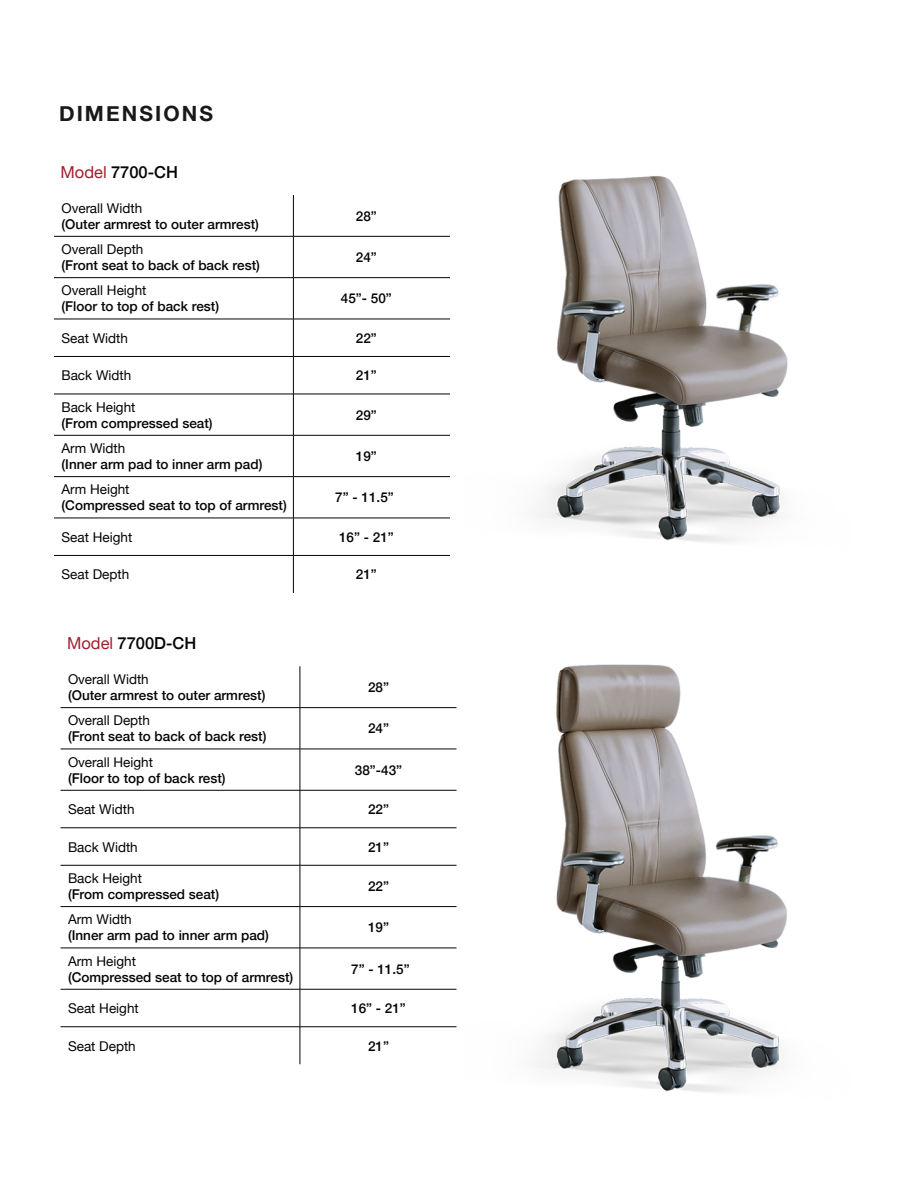
<style>
.page{position:relative;width:918px;height:1188px;background:#fff}
.page>*{position:absolute;margin:0;border:0;box-sizing:border-box;transform-origin:0 0}
.t1{font:700 21px "Helvetica Neue";letter-spacing:.1em;color:#19181a}
.t2{font:500 16.5px "Helvetica Neue";color:#040503}
.t3{font:500 13.5px "Helvetica Neue";color:#040503}
.t4{font:13.5px "Helvetica Neue";color:#040503}
.s1{font-weight:400;color:#a51d2e}
</style>
<div class="page">
<svg style="left:54px;top:195px;width:396px;height:41px"></svg>
<svg style="left:54px;top:237px;width:396px;height:356px"></svg>
<hr style="left:293px;top:195px;width:1px;height:41px;background:#040503">
<hr style="left:54px;top:236px;width:239px;height:1px;background:#040503">
<hr style="left:293px;top:236px;width:157px;height:1px;background:#040503">
<hr style="left:293px;top:237px;width:1px;height:40px;background:#040503">
<hr style="left:54px;top:277px;width:239px;height:1px;background:#040503">
<hr style="left:293px;top:277px;width:157px;height:1px;background:#040503">
<hr style="left:293px;top:278px;width:1px;height:41px;background:#040503">
<hr style="left:54px;top:319px;width:239px;height:1px;background:#040503">
<hr style="left:293px;top:319px;width:157px;height:1px;background:#040503">
<hr style="left:293px;top:319px;width:1px;height:37px;background:#040503">
<hr style="left:54px;top:356px;width:239px;height:1px;background:#040503">
<hr style="left:293px;top:356px;width:157px;height:1px;background:#040503">
<hr style="left:293px;top:357px;width:1px;height:37px;background:#040503">
<hr style="left:293px;top:556px;width:1px;height:37px;background:#040503">
<hr style="left:54px;top:394px;width:239px;height:1px;background:#040503">
<hr style="left:293px;top:394px;width:157px;height:1px;background:#040503">
<hr style="left:293px;top:394px;width:1px;height:41px;background:#040503">
<hr style="left:293px;top:518px;width:1px;height:37px;background:#040503">
<hr style="left:54px;top:555px;width:239px;height:1px;background:#040503">
<hr style="left:293px;top:555px;width:157px;height:1px;background:#040503">
<hr style="left:54px;top:435px;width:239px;height:1px;background:#040503">
<hr style="left:293px;top:435px;width:157px;height:1px;background:#040503">
<hr style="left:54px;top:476px;width:239px;height:1px;background:#040503">
<hr style="left:293px;top:476px;width:157px;height:1px;background:#040503">
<hr style="left:54px;top:518px;width:239px;height:1px;background:#040503">
<hr style="left:293px;top:518px;width:157px;height:1px;background:#040503">
<hr style="left:293px;top:435px;width:1px;height:41px;background:#040503">
<hr style="left:293px;top:477px;width:1px;height:41px;background:#040503">
<svg style="left:61px;top:708px;width:396px;height:356px"></svg>
<hr style="left:300px;top:666px;width:1px;height:41px;background:#040503">
<hr style="left:61px;top:707px;width:239px;height:1px;background:#040503">
<hr style="left:300px;top:707px;width:157px;height:1px;background:#040503">
<hr style="left:300px;top:708px;width:1px;height:41px;background:#040503">
<hr style="left:61px;top:749px;width:239px;height:1px;background:#040503">
<hr style="left:300px;top:749px;width:157px;height:1px;background:#040503">
<hr style="left:300px;top:749px;width:1px;height:41px;background:#040503">
<hr style="left:61px;top:790px;width:239px;height:1px;background:#040503">
<hr style="left:300px;top:790px;width:157px;height:1px;background:#040503">
<hr style="left:300px;top:790px;width:1px;height:38px;background:#040503">
<hr style="left:61px;top:828px;width:239px;height:1px;background:#040503">
<hr style="left:300px;top:828px;width:157px;height:1px;background:#040503">
<hr style="left:300px;top:828px;width:1px;height:37px;background:#040503">
<hr style="left:300px;top:1027px;width:1px;height:37px;background:#040503">
<hr style="left:61px;top:865px;width:239px;height:1px;background:#040503">
<hr style="left:300px;top:865px;width:157px;height:1px;background:#040503">
<hr style="left:300px;top:865px;width:1px;height:41px;background:#040503">
<hr style="left:300px;top:989px;width:1px;height:38px;background:#040503">
<hr style="left:61px;top:1026px;width:239px;height:1px;background:#040503">
<hr style="left:300px;top:1026px;width:157px;height:1px;background:#040503">
<hr style="left:61px;top:906px;width:239px;height:1px;background:#040503">
<hr style="left:300px;top:906px;width:157px;height:1px;background:#040503">
<hr style="left:61px;top:948px;width:239px;height:1px;background:#040503">
<hr style="left:300px;top:948px;width:157px;height:1px;background:#040503">
<hr style="left:61px;top:989px;width:239px;height:1px;background:#040503">
<hr style="left:300px;top:989px;width:157px;height:1px;background:#040503">
<hr style="left:300px;top:907px;width:1px;height:41px;background:#040503">
<hr style="left:300px;top:948px;width:1px;height:41px;background:#040503">
<img style="left:537px;top:664px;width:250px;height:429px">
<img style="left:537px;top:176px;width:251px;height:367px">
<h1 class="t1" style="left:59px;top:97px;width:156px">DIMENSIONS</h1>
<p class="t2" style="left:61px;top:158px;width:119px"><span class="s1">Model</span> 7700-CH</p>
<p class="t4" style="left:62px;top:198px;width:82px">Overall Width</p>
<p class="t3" style="left:62px;top:213px;width:199px">(Outer armrest to outer armrest)</p>
<p class="t4" style="left:62px;top:239px;width:83px">Overall Depth</p>
<p class="t3" style="left:62px;top:254px;width:200px">(Front seat to back of back rest)</p>
<p class="t4" style="left:62px;top:281px;width:86px">Overall Height</p>
<p class="t3" style="left:62px;top:296px;width:159px">(Floor to top of back rest)</p>
<p class="t3" style="left:356px;top:205px;width:23px">28”</p>
<p class="t3" style="left:356px;top:246px;width:23px">24”</p>
<p class="t3" style="left:341px;top:288px;width:53px">45”- 50”</p>
<p class="t4" style="left:62px;top:328px;width:68px">Seat Width</p>
<p class="t3" style="left:356px;top:327px;width:23px">22”</p>
<p class="t4" style="left:62px;top:366px;width:71px">Back Width</p>
<p class="t3" style="left:356px;top:365px;width:23px">21”</p>
<p class="t4" style="left:62px;top:397px;width:76px">Back Height</p>
<p class="t3" style="left:62px;top:412px;width:153px">(From compressed seat)</p>
<p class="t3" style="left:356px;top:404px;width:23px">29”</p>
<p class="t4" style="left:62px;top:438px;width:65px">Arm Width</p>
<p class="t3" style="left:62px;top:453px;width:202px">(Inner arm pad to inner arm pad)</p>
<p class="t4" style="left:62px;top:480px;width:70px">Arm Height</p>
<p class="t3" style="left:62px;top:495px;width:227px">(Compressed seat to top of armrest)</p>
<p class="t3" style="left:356px;top:445px;width:23px">19”</p>
<p class="t3" style="left:335px;top:487px;width:60px">7” - 11.5”</p>
<p class="t4" style="left:62px;top:527px;width:72px">Seat Height</p>
<p class="t3" style="left:339px;top:526px;width:56px">16” - 21”</p>
<p class="t4" style="left:62px;top:565px;width:69px">Seat Depth</p>
<p class="t3" style="left:356px;top:564px;width:23px">21”</p>
<p class="t2" style="left:67px;top:630px;width:131px"><span class="s1">Model</span> 7700D-CH</p>
<p class="t4" style="left:68px;top:669px;width:82px">Overall Width</p>
<p class="t3" style="left:68px;top:684px;width:199px">(Outer armrest to outer armrest)</p>
<p class="t4" style="left:68px;top:711px;width:83px">Overall Depth</p>
<p class="t3" style="left:68px;top:726px;width:200px">(Front seat to back of back rest)</p>
<p class="t4" style="left:68px;top:752px;width:86px">Overall Height</p>
<p class="t3" style="left:68px;top:767px;width:159px">(Floor to top of back rest)</p>
<p class="t3" style="left:368px;top:676px;width:23px">28”</p>
<p class="t3" style="left:368px;top:718px;width:23px">24”</p>
<p class="t3" style="left:355px;top:759px;width:49px">38”-43”</p>
<p class="t4" style="left:68px;top:800px;width:68px">Seat Width</p>
<p class="t3" style="left:368px;top:798px;width:23px">22”</p>
<p class="t4" style="left:68px;top:837px;width:71px">Back Width</p>
<p class="t3" style="left:368px;top:836px;width:23px">21”</p>
<p class="t4" style="left:68px;top:868px;width:76px">Back Height</p>
<p class="t3" style="left:68px;top:883px;width:153px">(From compressed seat)</p>
<p class="t3" style="left:368px;top:875px;width:23px">22”</p>
<p class="t4" style="left:68px;top:910px;width:65px">Arm Width</p>
<p class="t3" style="left:68px;top:925px;width:202px">(Inner arm pad to inner arm pad)</p>
<p class="t4" style="left:68px;top:951px;width:70px">Arm Height</p>
<p class="t3" style="left:68px;top:966px;width:227px">(Compressed seat to top of armrest)</p>
<p class="t3" style="left:368px;top:917px;width:23px">19”</p>
<p class="t3" style="left:351px;top:958px;width:60px">7” - 11.5”</p>
<p class="t4" style="left:68px;top:999px;width:72px">Seat Height</p>
<p class="t3" style="left:351px;top:997px;width:56px">16” - 21”</p>
<p class="t4" style="left:68px;top:1036px;width:69px">Seat Depth</p>
<p class="t3" style="left:368px;top:1035px;width:23px">21”</p>
</div>
